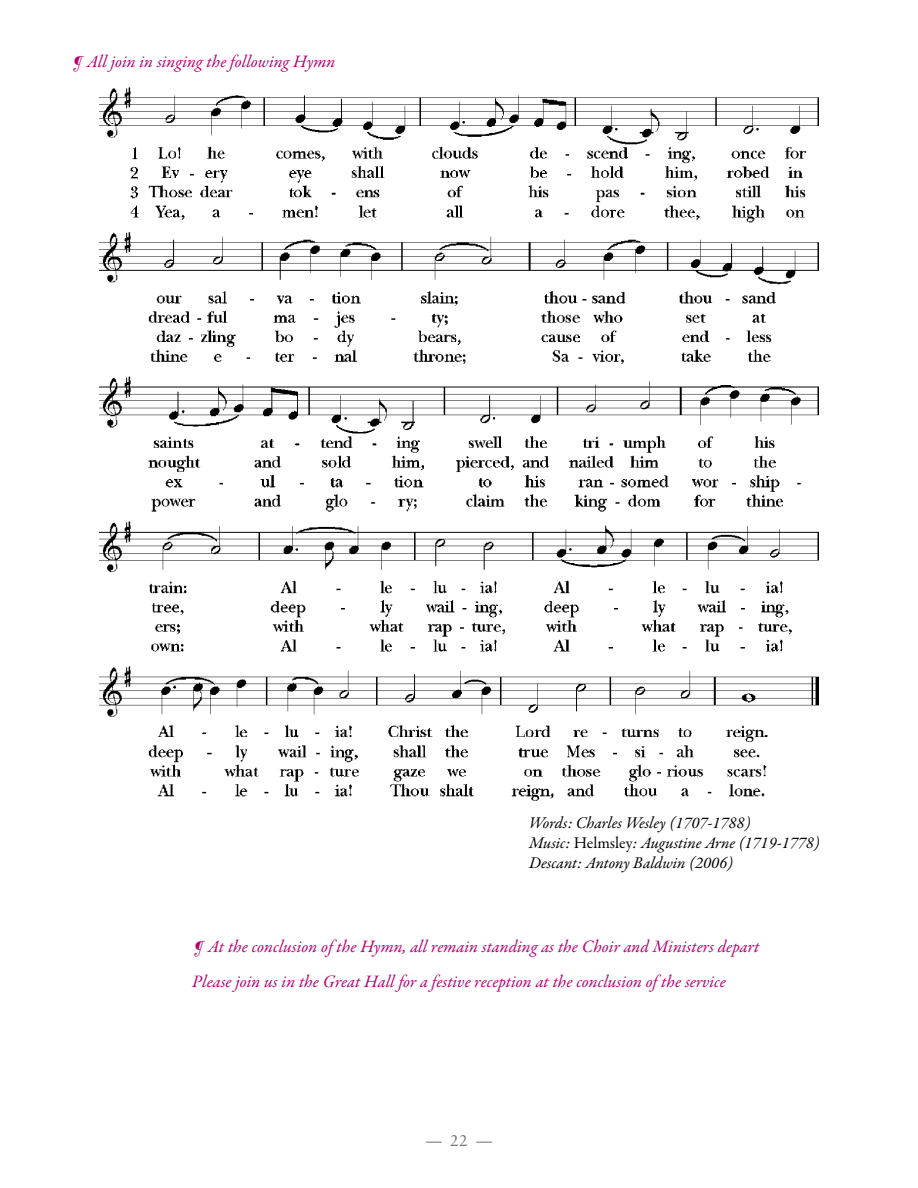
<style>
.page{position:relative;width:918px;height:1188px;background:#fff}
.page>*{position:absolute;margin:0;border:0;box-sizing:border-box;transform-origin:0 0}
.t1{font:italic 17.55px/35.1px "Garamond Premr Pro";color:#b60072}
.t2{font:italic 16.5px/19.8px "Garamond Premr Pro";color:#000}
.t3{font:15.6px "Sabon LT Pro";color:#77787b}
.s1{font-style:normal}
</style>
<div class="page">
<img style="left:99px;top:87px;width:720px;height:714px">
<p class="t1" style="left:73px;top:45px;width:264px">¶ All join in singing the following Hymn</p>
<p class="t2" style="left:529px;top:814px;width:292px">Words: Charles Wesley (1707-1788)<br>Music: <span class="s1">Helmsley</span>: Augustine Arne (1719-1778)<br>Descant: Antony Baldwin (2006)</p>
<p class="t1" style="left:192px;top:930px;width:569px">¶ At the conclusion of the Hymn, all remain standing as the Choir and Ministers depart<br>Please join us in the Great Hall for a festive reception at the conclusion of the service</p>
<p class="t3" style="left:426px;top:1131px;width:67px">— 22 —</p>
</div>
